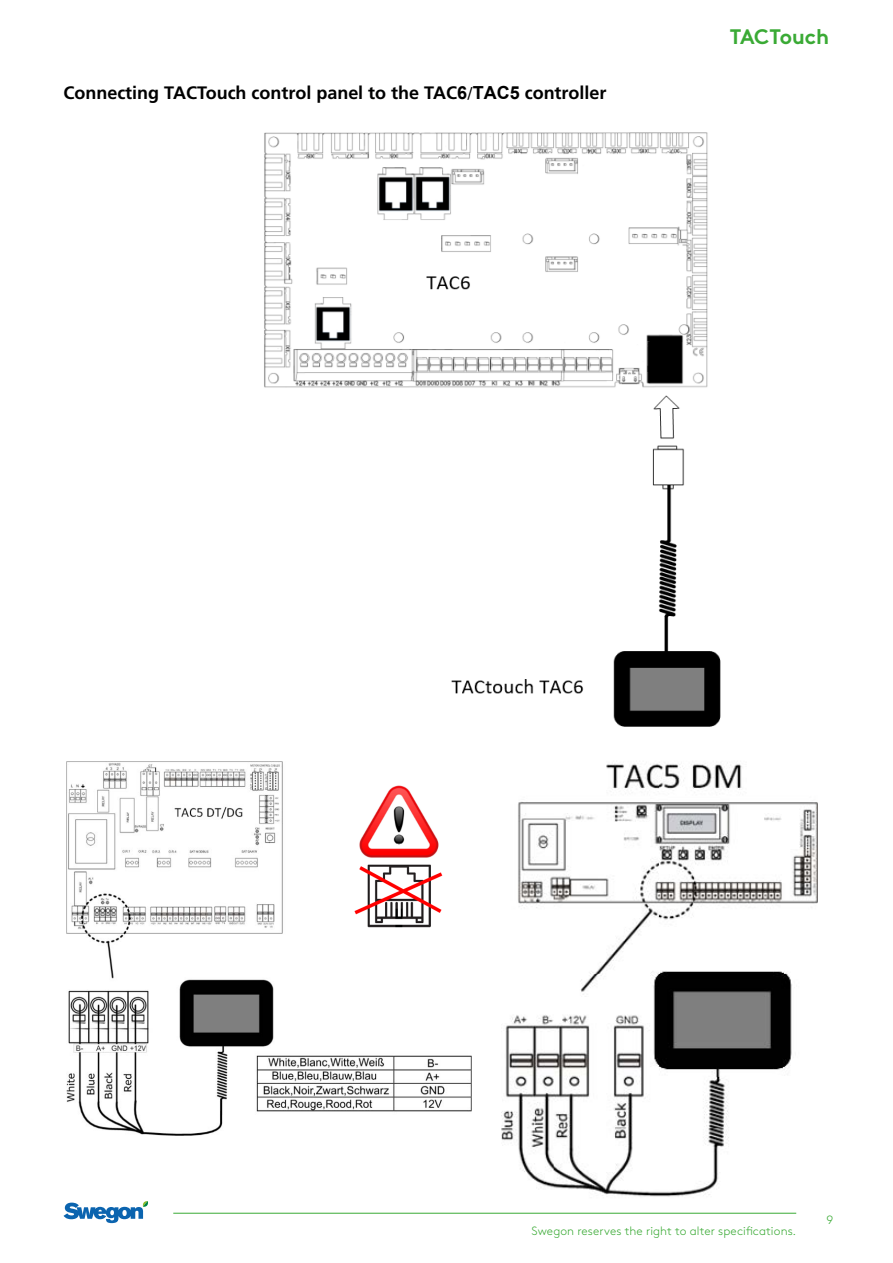
<style>
.page{position:relative;width:893px;height:1263px;background:#fff}
.page>*{position:absolute;margin:0;border:0;box-sizing:border-box;transform-origin:0 0}
.t1{font:700 21px "Swegon Brown";color:#3aaa35}
.t2{font:700 18px "Frutiger";color:#000}
.t3{font:300 12px "Swegon Brown";letter-spacing:.01em;color:#3aaa35}
.s1{font-family:"Arial"}
.s2{font-family:"Minion Pro"}
</style>
<div class="page">
<hr style="left:173px;top:1213px;width:623px;height:1px;background:#3aaa35">
<svg style="left:64px;top:1201px;width:84px;height:22px"></svg>
<img style="left:264px;top:132px;width:457px;height:595px">
<img style="left:67px;top:761px;width:405px;height:374px">
<img style="left:344px;top:776px;width:101px;height:154px">
<img style="left:502px;top:762px;width:315px;height:435px">
<p class="t2" style="left:64px;top:82px;width:544px">Connecting TACTouch control panel to the TAC<span class="s1">6</span><span class="s2">/</span><span class="s1">TAC5</span> controller</p>
<p class="t1" style="left:730px;top:20px;width:101px">TACTouch</p>
<p class="t3" style="left:532px;top:1221px;width:266px">Swegon reserves the right to alter specifications.</p>
<p class="t3" style="left:827px;top:1211px;width:8px">9</p>
</div>
